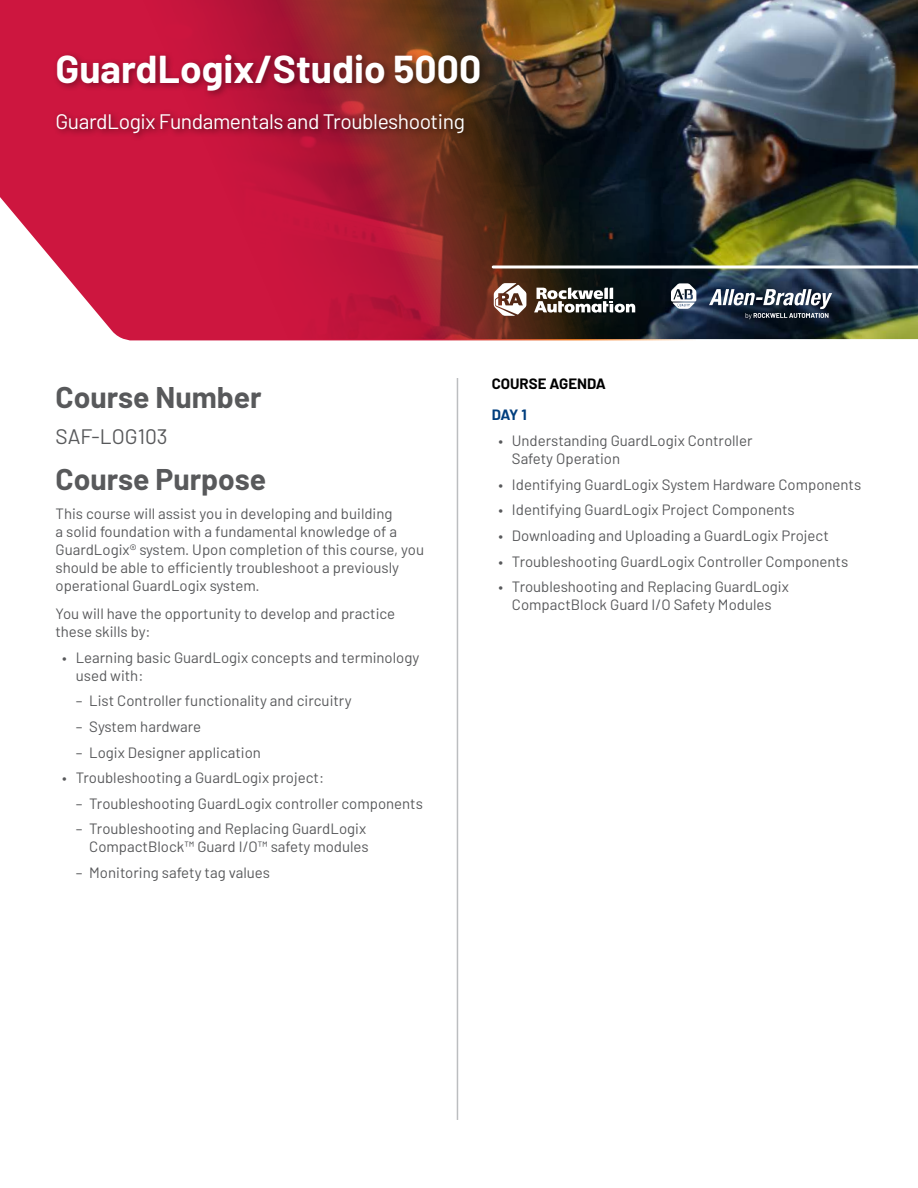
<style>
.page{position:relative;width:918px;height:1188px;background:#fff}
.page>*{position:absolute;margin:0;border:0;box-sizing:border-box;transform-origin:0 0}
.t1{font:700 39px "Barlow";color:#fff}
.t2{font:700 30px "Barlow";color:#58595b}
.t3{font:21px "Barlow";letter-spacing:-.02em;color:#fff}
.t4{font:21px "Barlow";color:#58595b}
.t5{font:15px/18px "Barlow";color:#58595b}
.t6{font:700 15px "Barlow";color:#000}
.t7{font:700 15px "Barlow";color:#003e7e}
</style>
<div class="page">
<img style="left:0;top:0;width:918px;height:340px">
<svg style="left:534px;top:288px;width:101px;height:25px"></svg>
<svg style="left:494px;top:283px;width:32px;height:33px"></svg>
<svg style="left:671px;top:283px;width:25px;height:26px"></svg>
<svg style="left:709px;top:289px;width:123px;height:30px"></svg>
<hr style="left:493px;top:266px;width:425px;height:2px;background:#fff">
<hr style="left:457px;top:378px;width:1px;height:742px;background:#bcbec0">
<div style="left:53px;top:50px;width:436px;height:93px;background:#000;opacity:.3"></div>
<h1 class="t1" style="left:56px;top:40px;width:427px">GuardLogix/Studio 5000</h1>
<h3 class="t3" style="left:56px;top:106px;width:411px">GuardLogix Fundamentals and Troubleshooting</h3>
<h2 class="t2" style="left:56px;top:375px;width:208px">Course Number</h2>
<h3 class="t4" style="left:56px;top:421px;width:114px">SAF-LOG103</h3>
<h2 class="t2" style="left:56px;top:457px;width:212px">Course Purpose</h2>
<p class="t5" style="left:56px;top:503px;width:370px">This course will assist you in developing and building<br>a solid foundation with a fundamental knowledge of a GuardLogix® system. Upon completion of this course, you should be able to efficiently troubleshoot a previously operational GuardLogix system.</p>
<p class="t5" style="left:56px;top:604px;width:341px">You will have the opportunity to develop and practice these skills by:</p>
<p class="t5" style="left:76px;top:648px;width:345px;text-indent:-14px">• Learning basic GuardLogix concepts and terminology used with:</p>
<p class="t5" style="left:76px;top:691px;width:278px">– List Controller functionality and circuitry</p>
<p class="t5" style="left:76px;top:717px;width:127px">– System hardware</p>
<p class="t5" style="left:76px;top:742px;width:187px">– Logix Designer application</p>
<p class="t5" style="left:62px;top:768px;width:263px">• Troubleshooting a GuardLogix project:</p>
<p class="t5" style="left:76px;top:793px;width:349px">– Troubleshooting GuardLogix controller components</p>
<p class="t5" style="left:76px;top:819px;width:294px;text-align:right">– Troubleshooting and Replacing GuardLogix<br>CompactBlock™ Guard I/O™ safety modules</p>
<p class="t5" style="left:76px;top:862px;width:196px">– Monitoring safety tag values</p>
<p class="t6" style="left:492px;top:372px;width:116px">COURSE AGENDA</p>
<p class="t7" style="left:492px;top:404px;width:37px">DAY 1</p>
<p class="t5" style="left:512px;top:431px;width:242px;text-indent:-14px">• Understanding GuardLogix Controller<br>Safety Operation</p>
<p class="t5" style="left:498px;top:474px;width:364px">• Identifying GuardLogix System Hardware Components</p>
<p class="t5" style="left:498px;top:500px;width:298px">• Identifying GuardLogix Project Components</p>
<p class="t5" style="left:498px;top:526px;width:332px">• Downloading and Uploading a GuardLogix Project</p>
<p class="t5" style="left:498px;top:551px;width:351px">• Troubleshooting GuardLogix Controller Components</p>
<p class="t5" style="left:498px;top:577px;width:292px;text-align:center">• Troubleshooting and Replacing GuardLogix<br>CompactBlock Guard I/O Safety Modules</p>
</div>
